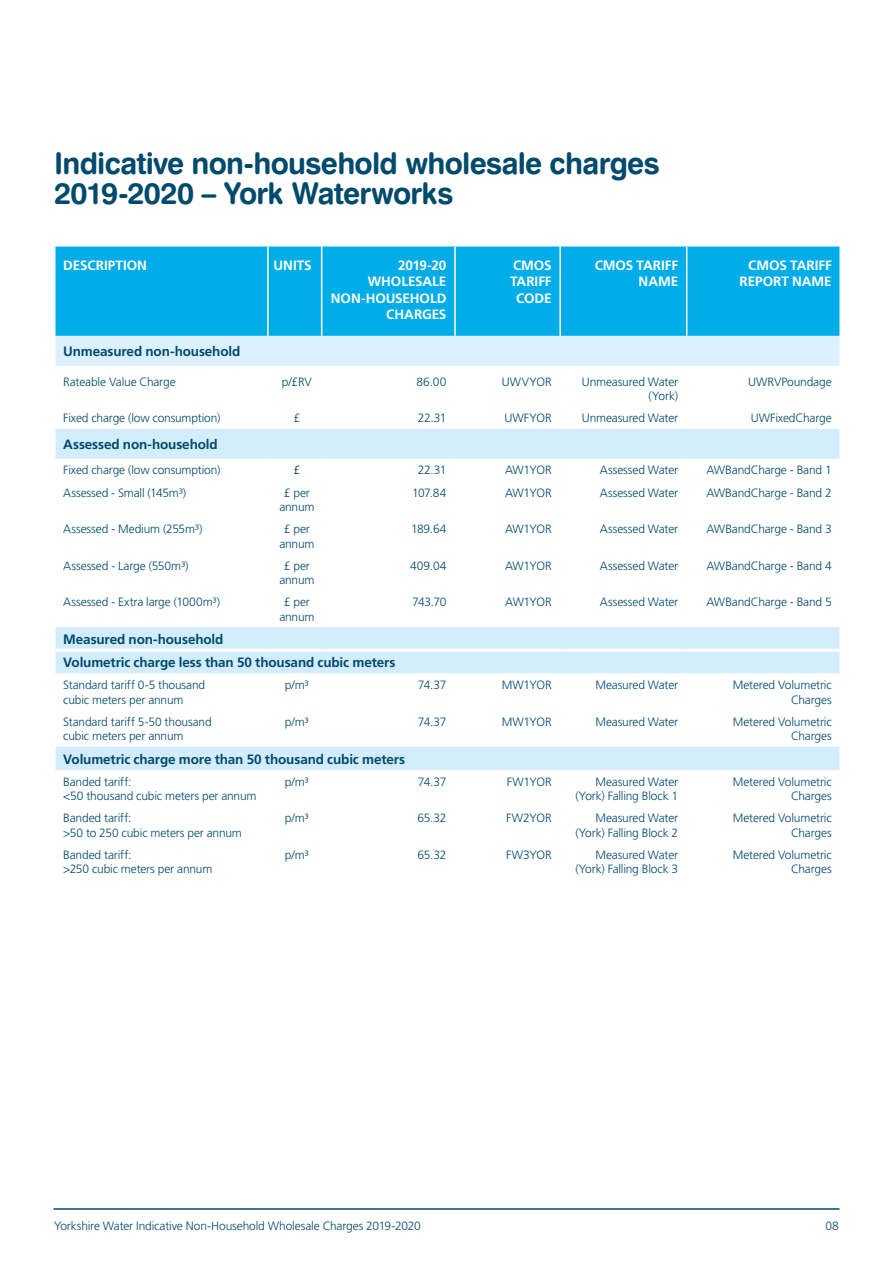
<style>
.page{position:relative;width:893px;height:1263px;background:#fff}
.page>*{position:absolute;margin:0;border:0;box-sizing:border-box;transform-origin:0 0}
.t1{font:30px/30px "Swiss 721 BT Bold Rounded";letter-spacing:-.025em;color:#004a6c}
.t2{font:700 13.5px/23.2px "Frutiger";letter-spacing:-.01em;color:#004a6c}
.t3{font:700 13.5px/16.5px "Frutiger";letter-spacing:-.005em;color:#fff;text-align:right}
.t4{font:300 12px/14.4px "Frutiger";letter-spacing:-.015em;color:#004a6c;text-align:right}
.t5{font:300 12px "Frutiger";color:#002a3b}
</style>
<div class="page">
<hr style="left:54px;top:1208px;width:785px;height:2px;background:#004a6c">
<div style="left:56px;top:246px;width:783px;height:90px;background:#00ade9"></div>
<div style="left:55px;top:336px;width:785px;height:30px;background:#dcf0fd"></div>
<svg style="left:56px;top:429px;width:783px;height:341px"></svg>
<hr style="left:321px;top:246px;width:1px;height:90px;background:#fff">
<hr style="left:454px;top:246px;width:2px;height:90px;background:#fff">
<hr style="left:559px;top:246px;width:2px;height:90px;background:#fff">
<hr style="left:686px;top:246px;width:1px;height:90px;background:#fff">
<hr style="left:839px;top:336px;width:2px;height:30px;background:#fff">
<svg style="left:321px;top:459px;width:1px;height:22px"></svg>
<hr style="left:454px;top:459px;width:2px;height:22px;background:#fff">
<hr style="left:559px;top:459px;width:2px;height:22px;background:#fff">
<svg style="left:686px;top:459px;width:1px;height:22px"></svg>
<hr style="left:321px;top:481px;width:1px;height:36px;background:#fff">
<hr style="left:454px;top:481px;width:2px;height:36px;background:#fff">
<hr style="left:559px;top:481px;width:2px;height:36px;background:#fff">
<hr style="left:686px;top:481px;width:1px;height:36px;background:#fff">
<hr style="left:321px;top:517px;width:1px;height:37px;background:#fff">
<hr style="left:454px;top:517px;width:2px;height:37px;background:#fff">
<hr style="left:559px;top:517px;width:2px;height:37px;background:#fff">
<hr style="left:686px;top:517px;width:1px;height:37px;background:#fff">
<hr style="left:321px;top:554px;width:1px;height:36px;background:#fff">
<hr style="left:454px;top:554px;width:2px;height:36px;background:#fff">
<hr style="left:559px;top:554px;width:2px;height:36px;background:#fff">
<hr style="left:686px;top:554px;width:1px;height:36px;background:#fff">
<hr style="left:321px;top:590px;width:1px;height:37px;background:#fff">
<hr style="left:454px;top:590px;width:2px;height:37px;background:#fff">
<hr style="left:559px;top:590px;width:2px;height:37px;background:#fff">
<hr style="left:686px;top:590px;width:1px;height:37px;background:#fff">
<hr style="left:321px;top:673px;width:1px;height:37px;background:#fff">
<hr style="left:454px;top:673px;width:2px;height:37px;background:#fff">
<hr style="left:559px;top:673px;width:2px;height:37px;background:#fff">
<hr style="left:686px;top:673px;width:1px;height:37px;background:#fff">
<hr style="left:321px;top:710px;width:1px;height:37px;background:#fff">
<hr style="left:454px;top:710px;width:2px;height:37px;background:#fff">
<hr style="left:559px;top:710px;width:2px;height:37px;background:#fff">
<hr style="left:686px;top:710px;width:1px;height:37px;background:#fff">
<hr style="left:56px;top:649px;width:212px;height:3px;background:#fff">
<hr style="left:268px;top:649px;width:54px;height:3px;background:#fff">
<hr style="left:322px;top:649px;width:133px;height:3px;background:#fff">
<hr style="left:455px;top:649px;width:105px;height:3px;background:#fff">
<hr style="left:560px;top:649px;width:127px;height:3px;background:#fff">
<hr style="left:687px;top:649px;width:152px;height:3px;background:#fff">
<hr style="left:267px;top:246px;width:2px;height:90px;background:#fff">
<hr style="left:54px;top:336px;width:2px;height:30px;background:#fff">
<hr style="left:267px;top:459px;width:2px;height:22px;background:#fff">
<hr style="left:267px;top:481px;width:2px;height:36px;background:#fff">
<hr style="left:267px;top:517px;width:2px;height:37px;background:#fff">
<hr style="left:267px;top:554px;width:2px;height:36px;background:#fff">
<hr style="left:267px;top:590px;width:2px;height:37px;background:#fff">
<hr style="left:267px;top:673px;width:2px;height:37px;background:#fff">
<hr style="left:267px;top:710px;width:2px;height:37px;background:#fff">
<h1 class="t1" style="left:54px;top:148px;width:607px">Indicative non-household wholesale charges<br>2019-2020 – York Waterworks</h1>
<p class="t3" style="left:63px;top:257px;width:85px">DESCRIPTION</p>
<p class="t3" style="left:274px;top:257px;width:40px">UNITS</p>
<p class="t3" style="left:331px;top:257px;width:117px">2019-20<br>WHOLESALE<br>NON-HOUSEHOLD<br>CHARGES</p>
<p class="t3" style="left:510px;top:257px;width:43px;text-align:center">CMOS<br>TARIFF<br>CODE</p>
<p class="t3" style="left:595px;top:257px;width:85px">CMOS TARIFF<br>NAME</p>
<p class="t3" style="left:740px;top:257px;width:94px">CMOS TARIFF<br>REPORT NAME</p>
<p class="t2" style="left:63px;top:339px;width:179px">Unmeasured non-household</p>
<p class="t4" style="left:63px;top:374px;width:114px">Rateable Value Charge</p>
<p class="t4" style="left:282px;top:374px;width:31px">p/£RV</p>
<p class="t4" style="left:417px;top:374px;width:31px">86.00</p>
<p class="t4" style="left:502px;top:374px;width:51px">UWVYOR</p>
<p class="t4" style="left:582px;top:374px;width:98px">Unmeasured Water (York)</p>
<p class="t4" style="left:748px;top:374px;width:85px">UWRVPoundage</p>
<p class="t4" style="left:63px;top:411px;width:159px">Fixed charge (low consumption)</p>
<p class="t4" style="left:294px;top:411px;width:8px">£</p>
<p class="t4" style="left:418px;top:411px;width:30px">22.31</p>
<p class="t4" style="left:504px;top:411px;width:49px">UWFYOR</p>
<p class="t4" style="left:582px;top:411px;width:98px">Unmeasured Water</p>
<p class="t4" style="left:751px;top:411px;width:83px">UWFixedCharge</p>
<p class="t2" style="left:63px;top:432px;width:156px">Assessed non-household</p>
<p class="t4" style="left:63px;top:463px;width:159px">Fixed charge (low consumption)</p>
<p class="t5" style="left:294px;top:463px;width:8px">£</p>
<p class="t4" style="left:418px;top:463px;width:30px">22.31</p>
<p class="t4" style="left:505px;top:463px;width:48px">AW1YOR</p>
<p class="t4" style="left:600px;top:463px;width:80px">Assessed Water</p>
<p class="t4" style="left:706px;top:463px;width:127px">AWBandCharge - Band 1</p>
<p class="t4" style="left:63px;top:485px;width:125px">Assessed - Small (145m³)</p>
<p class="t4" style="left:279px;top:485px;width:37px;text-align:center">£ per annum</p>
<p class="t4" style="left:412px;top:485px;width:36px">107.84</p>
<p class="t4" style="left:505px;top:485px;width:48px">AW1YOR</p>
<p class="t4" style="left:600px;top:485px;width:80px">Assessed Water</p>
<p class="t4" style="left:706px;top:485px;width:127px">AWBandCharge - Band 2</p>
<p class="t4" style="left:63px;top:522px;width:141px">Assessed - Medium (255m³)</p>
<p class="t4" style="left:279px;top:522px;width:37px;text-align:center">£ per annum</p>
<p class="t4" style="left:411px;top:522px;width:37px">189.64</p>
<p class="t4" style="left:505px;top:522px;width:48px">AW1YOR</p>
<p class="t4" style="left:600px;top:522px;width:80px">Assessed Water</p>
<p class="t4" style="left:706px;top:522px;width:127px">AWBandCharge - Band 3</p>
<p class="t4" style="left:63px;top:558px;width:127px">Assessed - Large (550m³)</p>
<p class="t4" style="left:279px;top:558px;width:37px;text-align:center">£ per annum</p>
<p class="t4" style="left:410px;top:558px;width:38px">409.04</p>
<p class="t4" style="left:505px;top:558px;width:48px">AW1YOR</p>
<p class="t4" style="left:600px;top:558px;width:80px">Assessed Water</p>
<p class="t4" style="left:706px;top:558px;width:127px">AWBandCharge - Band 4</p>
<p class="t4" style="left:63px;top:595px;width:158px">Assessed - Extra large (1000m³)</p>
<p class="t4" style="left:279px;top:595px;width:37px;text-align:center">£ per annum</p>
<p class="t4" style="left:412px;top:595px;width:36px">743.70</p>
<p class="t4" style="left:505px;top:595px;width:48px">AW1YOR</p>
<p class="t4" style="left:600px;top:595px;width:80px">Assessed Water</p>
<p class="t4" style="left:706px;top:595px;width:127px">AWBandCharge - Band 5</p>
<p class="t2" style="left:63px;top:627px;width:334px">Measured non-household<br>Volumetric charge less than 50 thousand cubic meters</p>
<p class="t4" style="left:63px;top:678px;width:143px;text-align:left">Standard tariff 0-5 thousand cubic meters per annum</p>
<p class="t4" style="left:285px;top:678px;width:26px">p/m³</p>
<p class="t4" style="left:418px;top:678px;width:30px">74.37</p>
<p class="t4" style="left:502px;top:678px;width:51px">MW1YOR</p>
<p class="t4" style="left:595px;top:678px;width:84px">Measured Water</p>
<p class="t4" style="left:733px;top:678px;width:100px">Metered Volumetric<br>Charges</p>
<p class="t4" style="left:63px;top:714px;width:150px;text-align:left">Standard tariff 5-50 thousand cubic meters per annum</p>
<p class="t4" style="left:285px;top:714px;width:26px">p/m³</p>
<p class="t4" style="left:418px;top:714px;width:30px">74.37</p>
<p class="t4" style="left:502px;top:714px;width:51px">MW1YOR</p>
<p class="t4" style="left:595px;top:714px;width:84px">Measured Water</p>
<p class="t4" style="left:733px;top:714px;width:100px">Metered Volumetric<br>Charges</p>
<p class="t2" style="left:63px;top:747px;width:343px">Volumetric charge more than 50 thousand cubic meters</p>
<p class="t4" style="left:63px;top:774px;width:195px;text-align:left">Banded tariff:<br>&lt;50 thousand cubic meters per annum</p>
<p class="t4" style="left:285px;top:774px;width:26px">p/m³</p>
<p class="t4" style="left:418px;top:774px;width:30px">74.37</p>
<p class="t4" style="left:507px;top:774px;width:46px">FW1YOR</p>
<p class="t4" style="left:575px;top:774px;width:104px">Measured Water (York) Falling Block 1</p>
<p class="t4" style="left:733px;top:774px;width:100px">Metered Volumetric<br>Charges</p>
<p class="t4" style="left:63px;top:811px;width:180px;text-align:left">Banded tariff:<br>&gt;50 to 250 cubic meters per annum</p>
<p class="t4" style="left:285px;top:811px;width:26px">p/m³</p>
<p class="t4" style="left:417px;top:811px;width:30px">65.32</p>
<p class="t4" style="left:506px;top:811px;width:47px">FW2YOR</p>
<p class="t4" style="left:575px;top:811px;width:104px">Measured Water (York) Falling Block 2</p>
<p class="t4" style="left:733px;top:811px;width:100px">Metered Volumetric<br>Charges</p>
<p class="t4" style="left:63px;top:847px;width:151px;text-align:left">Banded tariff:<br>&gt;250 cubic meters per annum</p>
<p class="t4" style="left:285px;top:847px;width:26px">p/m³</p>
<p class="t4" style="left:417px;top:847px;width:30px">65.32</p>
<p class="t4" style="left:506px;top:847px;width:47px">FW3YOR</p>
<p class="t4" style="left:575px;top:847px;width:104px">Measured Water (York) Falling Block 3</p>
<p class="t4" style="left:733px;top:847px;width:100px">Metered Volumetric<br>Charges</p>
<p class="t4" style="left:54px;top:1219px;width:368px">Yorkshire Water Indicative Non-Household Wholesale Charges 2019-2020</p>
<p class="t4" style="left:825px;top:1219px;width:15px">08</p>
</div>
